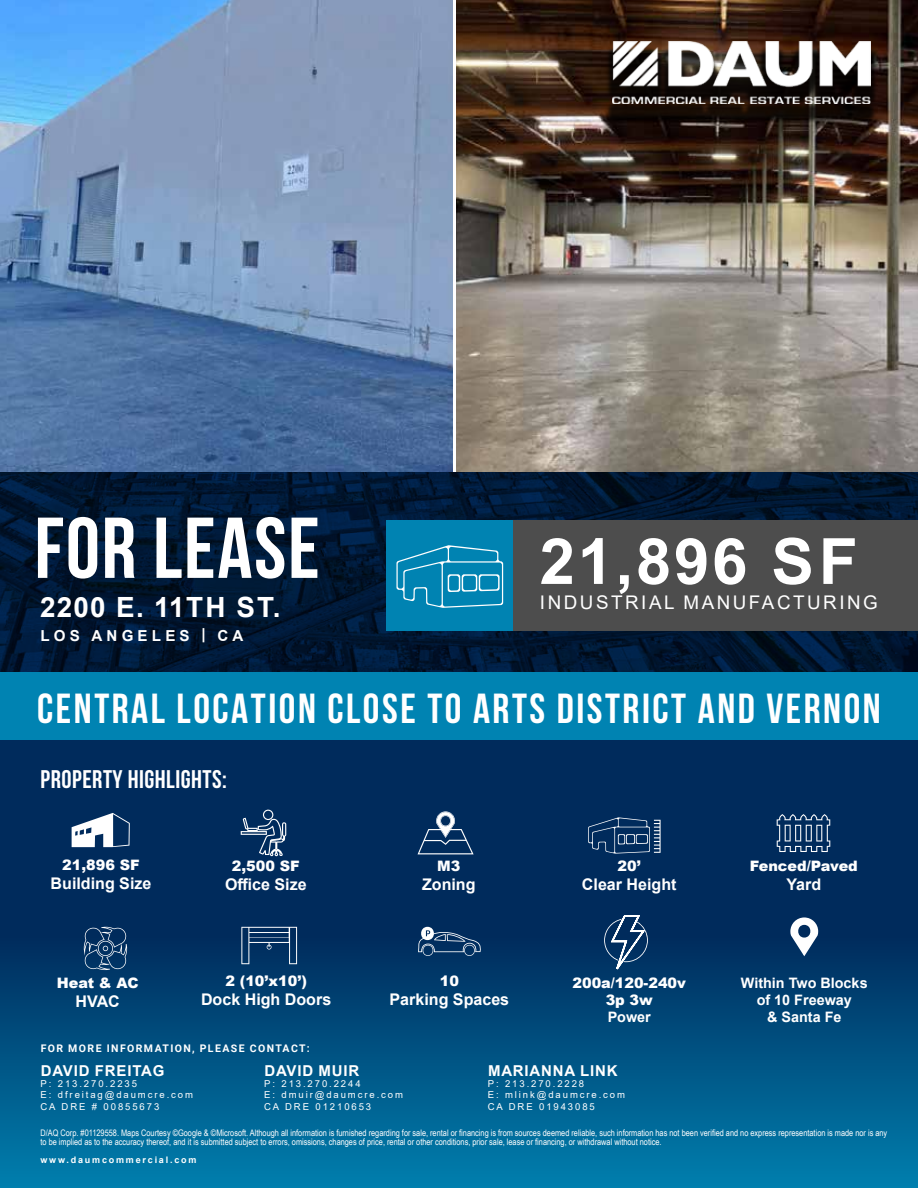
<style>
.page{position:relative;width:918px;height:1188px;background:#fff}
.page>*{position:absolute;margin:0;border:0;box-sizing:border-box;transform-origin:0 0}
.t1{font:700 86.1px "Bebas Neue";letter-spacing:.02em;color:#fff}
.t2{font:700 63.75px "Arial";letter-spacing:.04em;color:#fff}
.t3{font:700 42px "Bebas Neue";letter-spacing:.06em;color:#fff}
.t4{font:700 27.9px "Arial";letter-spacing:.04em;color:#fff}
.t5{font:700 25.5px "Bebas Neue";letter-spacing:.02em;color:#fff}
.t6{font:18.75px "Arial";letter-spacing:.135em;color:#fff}
.t7{font:700 16.05px "Arial";color:#fff}
.t8{font:700 15.15px "Arial";letter-spacing:.275em;color:#fff}
.t9{font:700 15px "Arial";letter-spacing:.055em;color:#fff}
.t10{font:900 14.4px/17.2px "Arial";color:#fff;text-align:center}
.t11{font:700 14.4px/17.2px "Arial";color:#fff;text-align:center}
.t12{font:700 10.5px "Roboto";letter-spacing:.135em;color:#fff}
.t13{font:9.45px/11.4px "Arial";letter-spacing:.2em;color:#fff}
.t14{font:9px/9px "Arial Narrow";color:#fff}
.t15{font:700 9px "Arial";letter-spacing:.2em;color:#fff}
</style>
<div class="page">
<div style="left:0;top:723px;width:918px;height:465px;background:#002b5c"></div>
<svg style="left:0;top:809px;width:918px;height:379px"></svg>
<img style="left:0;top:0;width:452px;height:472px">
<img style="left:456px;top:0;width:462px;height:472px">
<img style="left:0;top:472px;width:918px;height:201px">
<div style="left:604px;top:47px;width:274px;height:77px;background:#000;opacity:.75"></div>
<img style="left:612px;top:41px;width:258px;height:62px">
<div style="left:0;top:673px;width:918px;height:67px;background:#0083b2"></div>
<div style="left:392px;top:521px;width:526px;height:110px;background:#4d4d4d"></div>
<div style="left:387px;top:521px;width:126px;height:110px;background:#0083b2"></div>
<svg style="left:396px;top:545px;width:107px;height:63px"></svg>
<svg style="left:72px;top:813px;width:58px;height:34px"></svg>
<svg style="left:777px;top:814px;width:53px;height:38px"></svg>
<svg style="left:604px;top:914px;width:44px;height:60px"></svg>
<hr style="left:241px;top:831px;width:26px;height:4px;background:#e3e7ed">
<hr style="left:242px;top:832px;width:24px;height:2px;background:#fff">
<svg style="left:243px;top:810px;width:43px;height:46px"></svg>
<svg style="left:84px;top:927px;width:43px;height:43px"></svg>
<svg style="left:790px;top:917px;width:29px;height:41px"></svg>
<svg style="left:418px;top:811px;width:56px;height:43px"></svg>
<svg style="left:241px;top:927px;width:56px;height:37px"></svg>
<svg style="left:588px;top:817px;width:73px;height:37px"></svg>
<svg style="left:418px;top:927px;width:63px;height:29px"></svg>
<h1 class="t1" style="left:34px;top:501px;width:287px">FOR LEASE</h1>
<h3 class="t4" style="left:40px;top:588px;width:242px">2200 E. 11TH ST.</h3>
<h3 class="t8" style="left:41px;top:625px;width:204px">LOS ANGELES | CA</h3>
<h2 class="t2" style="left:540px;top:517px;width:320px">21,896 SF</h2>
<h3 class="t6" style="left:540px;top:590px;width:340px">INDUSTRIAL MANUFACTURING</h3>
<h3 class="t3" style="left:37px;top:686px;width:845px">CENTRAL LOCATION CLOSE TO ARTS DISTRICT AND VERNON</h3>
<h3 class="t5" style="left:40px;top:765px;width:188px">PROPERTY HIGHLIGHTS:</h3>
<h3 class="t10" style="left:62px;top:856px;width:79px">21,896 SF</h3>
<h3 class="t7" style="left:51px;top:872px;width:102px">Building Size</h3>
<h3 class="t10" style="left:57px;top:973px;width:83px">Heat &amp; AC</h3>
<h3 class="t7" style="left:76px;top:990px;width:46px">HVAC</h3>
<h3 class="t10" style="left:232px;top:857px;width:69px">2,500 SF</h3>
<h3 class="t7" style="left:225px;top:873px;width:83px">Office Size</h3>
<h3 class="t10" style="left:225px;top:972px;width:83px">2 (10’x10’)</h3>
<h3 class="t7" style="left:201px;top:988px;width:132px">Dock High Doors</h3>
<p class="t12" style="left:41px;top:1041px;width:271px">FOR MORE INFORMATION, PLEASE CONTACT:</p>
<h3 class="t10" style="left:437px;top:857px;width:25px">M3</h3>
<h3 class="t7" style="left:422px;top:873px;width:55px">Zoning</h3>
<h3 class="t10" style="left:440px;top:972px;width:21px">10</h3>
<h3 class="t7" style="left:390px;top:988px;width:121px">Parking Spaces</h3>
<h3 class="t10" style="left:618px;top:857px;width:25px">20’</h3>
<h3 class="t7" style="left:582px;top:873px;width:96px">Clear Height</h3>
<h3 class="t10" style="left:572px;top:974px;width:115px">200a/120-240v<br>3p 3w</h3>
<h3 class="t11" style="left:608px;top:1009px;width:45px">Power</h3>
<h3 class="t9" style="left:41px;top:1060px;width:125px">DAVID FREITAG</h3>
<p class="t13" style="left:40px;top:1078px;width:154px">P: 213.270.2235<br>E: dfreitag@daumcre.com<br>CA DRE # 00855673</p>
<h3 class="t9" style="left:264px;top:1060px;width:96px">DAVID MUIR</h3>
<p class="t13" style="left:264px;top:1078px;width:140px">P: 213.270.2244<br>E: dmuir@daumcre.com<br>CA DRE 01210653</p>
<h3 class="t9" style="left:488px;top:1060px;width:131px">MARIANNA LINK</h3>
<p class="t13" style="left:488px;top:1078px;width:139px">P: 213.270.2228<br>E: mlink@daumcre.com<br>CA DRE 01943085</p>
<h3 class="t10" style="left:750px;top:857px;width:110px">Fenced/Paved</h3>
<h3 class="t7" style="left:786px;top:873px;width:36px">Yard</h3>
<h3 class="t11" style="left:741px;top:974px;width:128px">Within Two Blocks of 10 Freeway<br>&amp; Santa Fe</h3>
<p class="t14" style="left:40px;top:1128px;width:848px">D/AQ Corp. #01129558. Maps Courtesy ©Google &amp; ©Microsoft. Although all information is furnished regarding for sale, rental or financing is from sources deemed reliable, such information has not been verified and no express representation is made nor is any to be implied as to the accuracy thereof, and it is submitted subject to errors, omissions, changes of price, rental or other conditions, prior sale, lease or financing, or withdrawal without notice.</p>
<p class="t15" style="left:40px;top:1153px;width:158px">www.daumcommercial.com</p>
</div>
